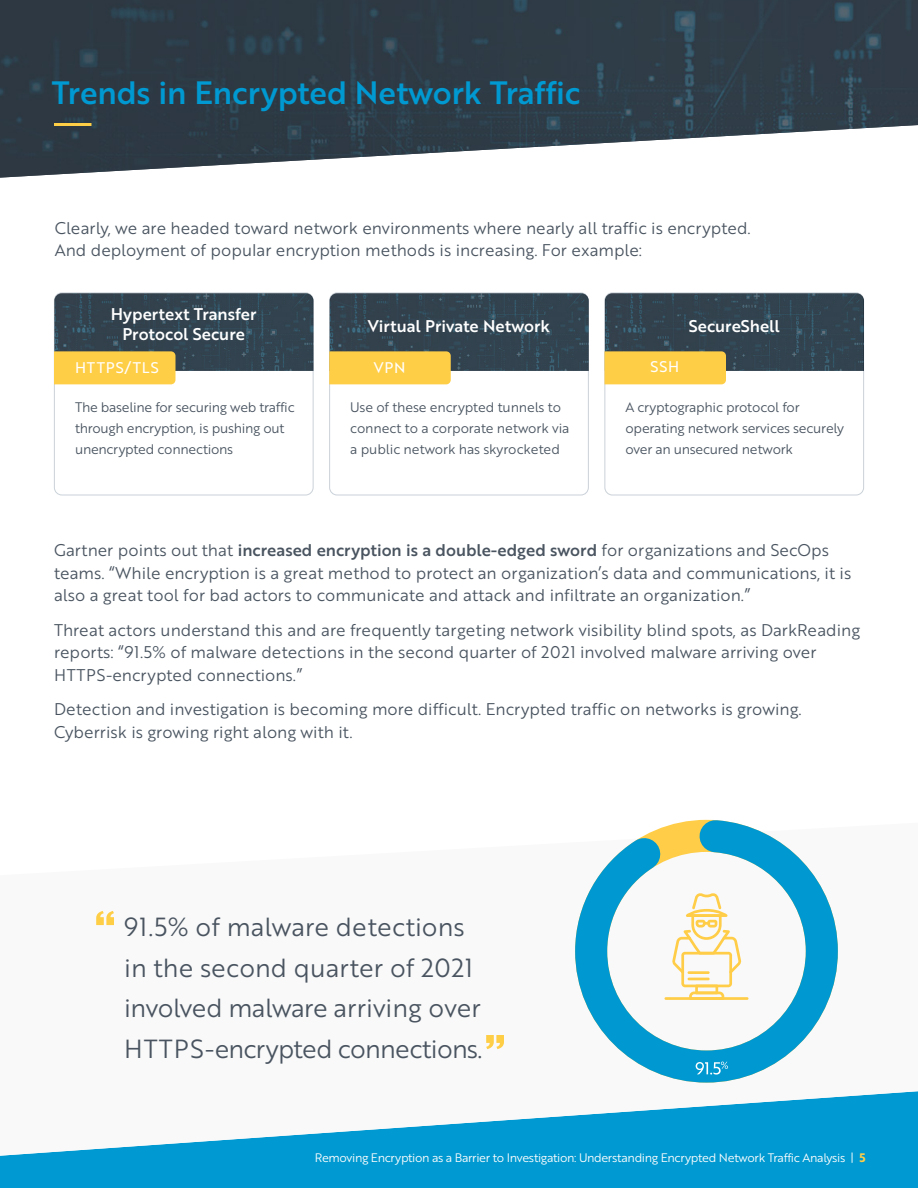
<style>
.page{position:relative;width:918px;height:1188px;background:#fff}
.page>*{position:absolute;margin:0;border:0;box-sizing:border-box;transform-origin:0 0}
.t1{font:31.5px "Brother 1816 Medium";letter-spacing:-.005em;color:#0099d1}
.t2{font:25.5px/40.5px "Brother 1816 Book";color:#495460}
.t3{font:16.5px/22.5px "Brother 1816 Book";color:#495460}
.t4{font:16.5px/19.5px "Brother 1816 Medium";color:#fff;text-align:center}
.t5{font:15px "Brother 1816 Regular";letter-spacing:.06em;color:#fff}
.t6{font:13.5px/21px "Brother 1816 Book";letter-spacing:-.02em;color:#495460}
.t7{font:12px "Brother 1816 Book";letter-spacing:-.03em;color:#fff}
.s1{font-family:"Brother 1816 Medium"}
.s2{font-family:"Brother 1816 Bold";color:#ffce47}
</style>
<div class="page">
<div style="left:0;top:1156px;width:918px;height:32px;background:#0099d1"></div>
<svg style="left:0;top:925px;width:918px;height:231px"></svg>
<svg style="left:572px;top:819px;width:271px;height:269px"></svg>
<svg style="left:696px;top:1062px;width:32px;height:13px"></svg>
<svg style="left:672px;top:893px;width:69px;height:104px"></svg>
<hr style="left:688px;top:978px;width:22px;height:2px;background:#ffcd48">
<hr style="left:688px;top:971px;width:22px;height:3px;background:#ffcd48">
<hr style="left:665px;top:997px;width:83px;height:3px;background:#ffcd48">
<img style="left:0;top:0;width:918px;height:178px">
<hr style="left:54px;top:123px;width:38px;height:3px;background:#ffce47">
<svg style="left:486px;top:1035px;width:18px;height:14px"></svg>
<svg style="left:96px;top:911px;width:18px;height:14px"></svg>
<img style="left:56px;top:294px;width:256px;height:77px">
<div style="left:54px;top:292px;width:260px;height:203px;border:1px solid #cad1d8;border-radius:8px"></div>
<div style="left:54px;top:351px;width:122px;height:33px;background:#ffce47"></div>
<img style="left:331px;top:294px;width:256px;height:77px">
<div style="left:329px;top:292px;width:260px;height:203px;border:1px solid #cad1d8;border-radius:8px"></div>
<div style="left:329px;top:351px;width:122px;height:33px;background:#ffce47"></div>
<img style="left:606px;top:294px;width:256px;height:77px">
<div style="left:604px;top:292px;width:260px;height:203px;border:1px solid #cad1d8;border-radius:8px"></div>
<div style="left:604px;top:351px;width:122px;height:33px;background:#ffce47"></div>
<h1 class="t1" style="left:52px;top:69px;width:530px">Trends in Encrypted Network Traffic</h1>
<p class="t3" style="left:55px;top:216px;width:697px">Clearly, we are headed toward network environments where nearly all traffic is encrypted.<br>And deployment of popular encryption methods is increasing. For example:</p>
<p class="t4" style="left:111px;top:304px;width:147px">Hypertext Transfer<br>Protocol Secure</p>
<p class="t5" style="left:75px;top:356px;width:85px">HTTPS/TLS</p>
<p class="t6" style="left:75px;top:396px;width:221px">The baseline for securing web traffic through encryption, is pushing out unencrypted connections</p>
<p class="t4" style="left:368px;top:315px;width:184px">Virtual Private Network</p>
<p class="t5" style="left:374px;top:356px;width:33px">VPN</p>
<p class="t6" style="left:350px;top:396px;width:221px">Use of these encrypted tunnels to connect to a corporate network via a public network has skyrocketed</p>
<p class="t4" style="left:689px;top:315px;width:92px">SecureShell</p>
<p class="t5" style="left:650px;top:356px;width:30px">SSH</p>
<p class="t6" style="left:626px;top:396px;width:220px">A cryptographic protocol for operating network services securely over an unsecured network</p>
<p class="t3" style="left:54px;top:539px;width:799px">Gartner points out that <span class="s1">increased encryption is a double-edged sword</span> for organizations and SecOps teams. “While encryption is a great method to protect an organization’s data and communications, it is also a great tool for bad actors to communicate and attack and infiltrate an organization.”</p>
<p class="t3" style="left:54px;top:618px;width:808px">Threat actors understand this and are frequently targeting network visibility blind spots, as DarkReading reports: “91.5% of malware detections in the second quarter of 2021 involved malware arriving over<br>HTTPS-encrypted connections.”</p>
<p class="t3" style="left:54px;top:698px;width:749px">Detection and investigation is becoming more difficult. Encrypted traffic on networks is growing.<br>Cyberrisk is growing right along with it.</p>
<h2 class="t2" style="left:124px;top:906px;width:360px">91.5% of malware detections in the second quarter of 2021 involved malware arriving over<br>HTTPS-encrypted connections.</h2>
<p class="t7" style="left:315px;top:1149px;width:552px">Removing Encryption as a Barrier to Investigation: Understanding Encrypted Network Traffic Analysis | <span class="s2">5</span></p>
</div>
